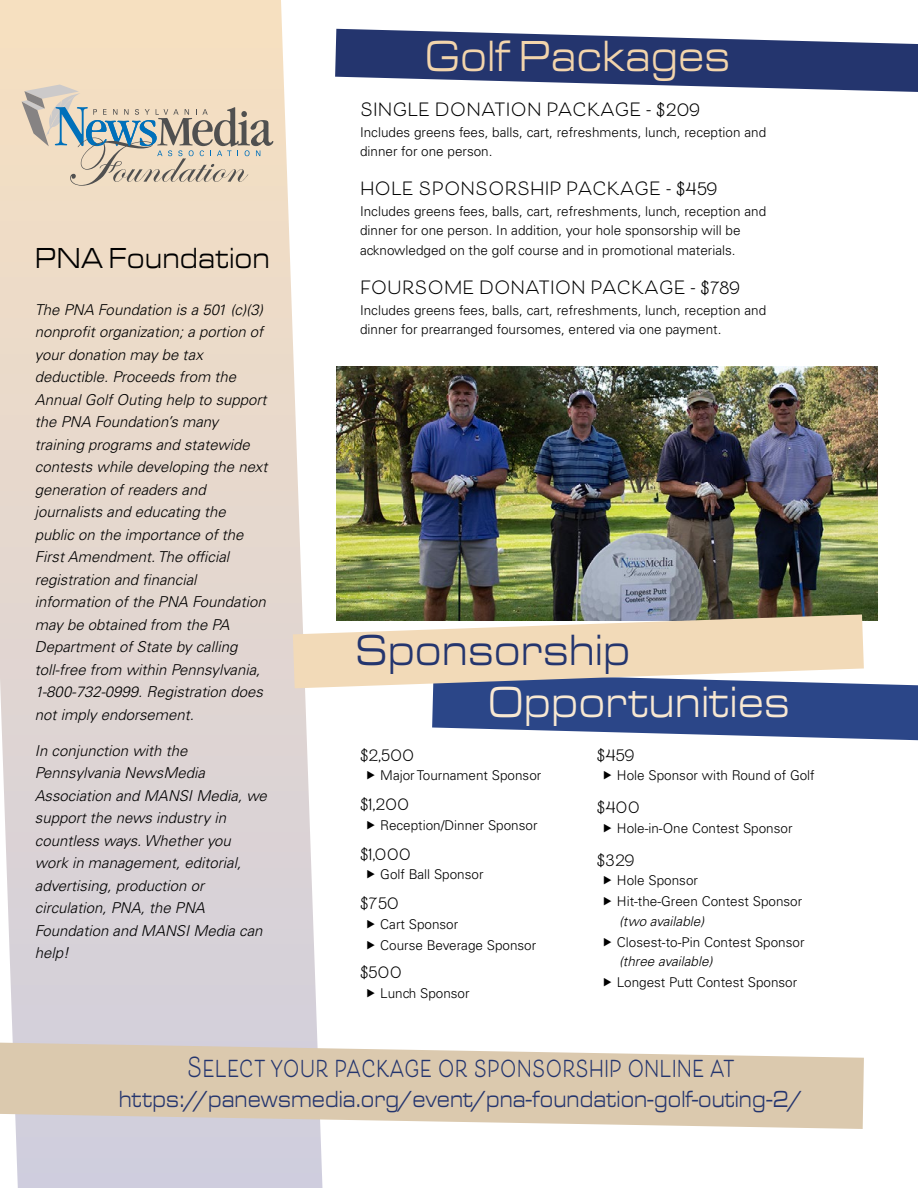
<style>
.page{position:relative;width:918px;height:1188px;background:#fff}
.page>*{position:absolute;margin:0;border:0;box-sizing:border-box;transform-origin:0 0}
.t1{font:45px "Eurostile Ext";color:#f8e8d2;scale:.8 1}
.t2{font:45px "Eurostile Ext";color:#f3d5ac;scale:.8 1}
.t3{font:45px "Eurostile Ext";color:#24356e;scale:.8 1}
.t4{font:30px "Eurostile Ext";color:#000;scale:.8 1}
.t5{font:700 27px "Beloved Sans";color:#24356e;scale:.8 1}
.t6{font:24px "Eurostile Ext";color:#24356e;scale:.75 1}
.t7{font:700 18px "Beloved Sans";color:#000}
.t8{font:700 16.5px "Beloved Sans";color:#000}
.t9{font:italic 300 15px/22.5px "Univers LT Std";color:#000}
.t10{font:300 13.5px/19.5px "Univers LT Std";color:#000}
.t11{font:italic 300 13.5px "Univers LT Std";color:#000}
</style>
<div class="page">
<svg style="left:0;top:0;width:323px;height:1188px;background:#e4d9d2"></svg>
<svg style="left:0;top:1043px;width:864px;height:86px;background:#decfb9"></svg>
<svg style="left:22px;top:85px;width:251px;height:101px;background:#d2c8b6"></svg>
<svg style="left:335px;top:29px;width:583px;height:63px"></svg>
<img style="left:336px;top:367px;width:542px;height:248px">
<svg style="left:293px;top:615px;width:625px;height:125px"></svg>
<h2 class="t4" style="left:35px;top:237px;width:296px">PNA Foundation</h2>
<p class="t9" style="left:35px;top:298px;width:234px">The PNA Foundation is a 501 (c)(3) nonprofit organization; a portion of your donation may be tax deductible. Proceeds from the<br>Annual Golf Outing help to support the PNA Foundation’s many training programs and statewide contests while developing the next generation of readers and journalists and educating the public on the importance of the<br>First Amendment. The official registration and financial information of the PNA Foundation may be obtained from the PA<br>Department of State by calling toll-free from within Pennsylvania,<br>1-800-732-0999. Registration does not imply endorsement.</p>
<p class="t9" style="left:35px;top:739px;width:234px">In conjunction with the<br>Pennsylvania NewsMedia<br>Association and MANSI Media, we support the news industry in countless ways. Whether you work in management, editorial, advertising, production or circulation, PNA, the PNA<br>Foundation and MANSI Media can help!</p>
<h1 class="t2" style="left:425px;top:24px;width:383px">Golf Packages</h1>
<p class="t7" style="left:360px;top:99px;width:342px">SINGLE DONATION PACKAGE - $209</p>
<p class="t10" style="left:360px;top:122px;width:408px">Includes greens fees, balls, cart, refreshments, lunch, reception and dinner for one person.</p>
<p class="t7" style="left:360px;top:178px;width:359px">HOLE SPONSORSHIP PACKAGE - $459</p>
<p class="t10" style="left:360px;top:201px;width:408px">Includes greens fees, balls, cart, refreshments, lunch, reception and dinner for one person. In addition, your hole sponsorship will be acknowledged on the golf course and in promotional materials.</p>
<p class="t7" style="left:360px;top:277px;width:381px">FOURSOME DONATION PACKAGE - $789</p>
<p class="t10" style="left:360px;top:300px;width:408px">Includes greens fees, balls, cart, refreshments, lunch, reception and dinner for prearranged foursomes, entered via one payment.</p>
<h1 class="t3" style="left:356px;top:618px;width:345px">Sponsorship</h1>
<h1 class="t1" style="left:488px;top:670px;width:379px">Opportunities</h1>
<p class="t8" style="left:360px;top:746px;width:56px">$2,500</p>
<p class="t10" style="left:380px;top:766px;width:163px">Major Tournament Sponsor</p>
<p class="t8" style="left:360px;top:795px;width:51px">$1,200</p>
<p class="t10" style="left:380px;top:815px;width:159px">Reception/Dinner Sponsor</p>
<p class="t8" style="left:360px;top:845px;width:53px">$1,000</p>
<p class="t10" style="left:380px;top:865px;width:105px">Golf Ball Sponsor</p>
<p class="t8" style="left:360px;top:894px;width:41px">$750</p>
<p class="t10" style="left:380px;top:914px;width:158px;line-height:21px">Cart Sponsor<br>Course Beverage Sponsor</p>
<p class="t8" style="left:360px;top:963px;width:43px">$500</p>
<p class="t10" style="left:380px;top:983px;width:91px">Lunch Sponsor</p>
<p class="t8" style="left:597px;top:746px;width:39px">$459</p>
<p class="t10" style="left:617px;top:766px;width:199px">Hole Sponsor with Round of Golf</p>
<p class="t8" style="left:597px;top:798px;width:45px">$400</p>
<p class="t10" style="left:617px;top:818px;width:177px">Hole-in-One Contest Sponsor</p>
<p class="t8" style="left:597px;top:851px;width:39px">$329</p>
<p class="t10" style="left:617px;top:870px;width:187px;line-height:21px">Hole Sponsor<br>Hit-the-Green Contest Sponsor</p>
<p class="t11" style="left:619px;top:913px;width:86px">(two available)</p>
<p class="t10" style="left:617px;top:932px;width:189px">Closest-to-Pin Contest Sponsor</p>
<p class="t11" style="left:619px;top:953px;width:95px">(three available)</p>
<p class="t10" style="left:617px;top:973px;width:182px">Longest Putt Contest Sponsor</p>
<h3 class="t5" style="left:187px;top:1051px;width:687px">Select your package or sponsorship online at</h3>
<h3 class="t6" style="left:119px;top:1082px;width:913px">https://panewsmedia.org/event/pna-foundation-golf-outing-2/</h3>
</div>
